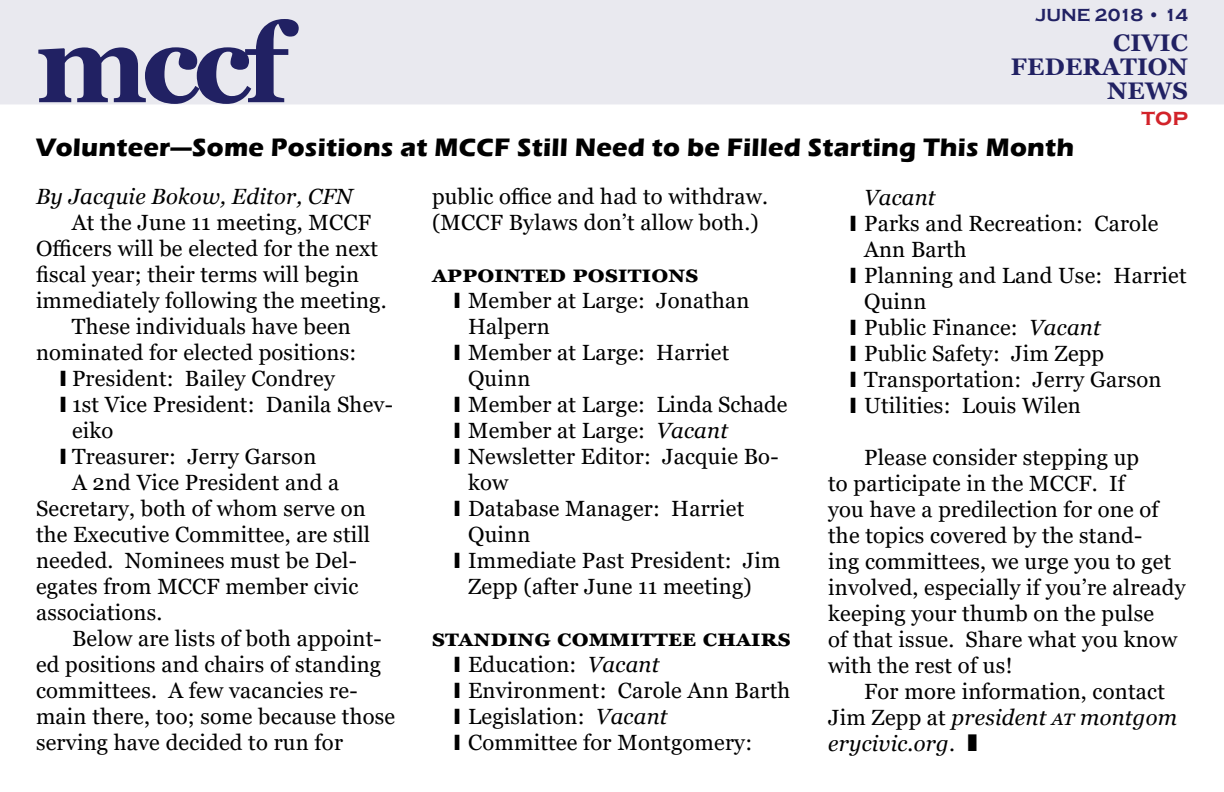
<style>
.page{position:relative;width:1224px;height:792px;background:#fff}
.page>*{position:absolute;margin:0;border:0;box-sizing:border-box;transform-origin:0 0}
.t1{font:700 110px "Georgia";color:#212163}
.t2{font:700 26px "Eras ITC";letter-spacing:.01em;color:#000}
.t3{font:700 24px "Georgia";color:#000}
.t4{font:700 24px/24px "Georgia";letter-spacing:.01em;color:#212163;text-align:right}
.t5{font:700 24px "Copperplate Gothic";color:#d2232a}
.t6{font:22px/26px "Georgia";letter-spacing:.01em;color:#000}
.t7{font:italic 22px "Georgia";letter-spacing:.01em;color:#000}
.t8{font:700 18px "Copperplate Gothic";color:#212163}
.s1{font-style:italic}
</style>
<div class="page">
<div style="left:0;top:0;width:1224px;height:104px;background:#e9e9ef"></div>
<h1 class="t1" style="left:36px;top:-7px;width:264px">MCCF</h1>
<p class="t8" style="left:1035px;top:5px;width:154px">JUNE 2018 • 14</p>
<p class="t4" style="left:1011px;top:30px;width:179px">CIVIC<br>FEDERATION<br>NEWS</p>
<p class="t5" style="left:1142px;top:104px;width:48px">TOP</p>
<p class="t2" style="left:36px;top:133px;width:1040px">Volunteer—Some Positions at MCCF Still Need to be Filled Starting This Month</p>
<p class="t7" style="left:36px;top:182px;width:318px">By Jacquie Bokow, Editor, CFN</p>
<p class="t6" style="left:72px;top:210px;width:301px">At the June 11 meeting, MCCF</p>
<p class="t6" style="left:36px;top:236px;width:344px">Officers will be elected for the next</p>
<p class="t6" style="left:36px;top:262px;width:325px">fiscal year; their terms will begin</p>
<p class="t6" style="left:36px;top:288px;width:352px">immediately following the meeting.</p>
<p class="t6" style="left:72px;top:314px;width:280px">These individuals have been</p>
<p class="t6" style="left:36px;top:340px;width:322px">nominated for elected positions:</p>
<p class="t6" style="left:72px;top:366px;width:264px">President: Bailey Condrey</p>
<p class="t6" style="left:72px;top:392px;width:322px">1st Vice President: Danila Shev-</p>
<p class="t6" style="left:72px;top:418px;width:43px">eiko</p>
<p class="t6" style="left:72px;top:444px;width:246px">Treasurer: Jerry Garson</p>
<p class="t6" style="left:72px;top:470px;width:269px">A 2nd Vice President and a</p>
<p class="t6" style="left:36px;top:496px;width:331px">Secretary, both of whom serve on</p>
<p class="t6" style="left:36px;top:522px;width:336px">the Executive Committee, are still</p>
<p class="t6" style="left:36px;top:548px;width:323px">needed. Nominees must be Del-</p>
<p class="t6" style="left:36px;top:574px;width:324px">egates from MCCF member civic</p>
<p class="t6" style="left:36px;top:600px;width:128px">associations.</p>
<p class="t6" style="left:72px;top:626px;width:311px">Below are lists of both appoint-</p>
<p class="t6" style="left:36px;top:652px;width:347px">ed positions and chairs of standing</p>
<p class="t6" style="left:36px;top:678px;width:323px">committees. A few vacancies re-</p>
<p class="t6" style="left:36px;top:704px;width:361px">main there, too; some because those</p>
<p class="t6" style="left:36px;top:730px;width:309px">serving have decided to run for</p>
<p class="t6" style="left:432px;top:184px;width:338px">public office and had to withdraw. (MCCF Bylaws don’t allow both.)</p>
<p class="t3" style="left:432px;top:258px;width:16px">APPOINTED</p>
<p class="t3" style="left:573px;top:258px;width:15px">POSITIONS</p>
<p class="t6" style="left:468px;top:288px;width:321px">Member at Large: Jonathan<br>Halpern<br>Member at Large: Harriet<br>Quinn<br>Member at Large: Linda Schade<br>Member at Large: <span class="s1">Vacant<br></span>Newsletter Editor: Jacquie Bo&shy;kow<br>Database Manager: Harriet<br>Quinn<br>Immediate Past President: Jim<br>Zepp (after June 11 meeting)</p>
<p class="t3" style="left:432px;top:622px;width:16px">STANDING</p>
<p class="t3" style="left:557px;top:622px;width:17px">COMMITTEE</p>
<p class="t3" style="left:703px;top:622px;width:16px">CHAIRS</p>
<p class="t6" style="left:468px;top:652px;width:324px">Education: <span class="s1">Vacant<br></span>Environment: Carole Ann Barth<br>Legislation: <span class="s1">Vacant<br></span>Committee for Montgomery:</p>
<p class="t7" style="left:864px;top:184px;width:73px">Vacant</p>
<p class="t6" style="left:864px;top:211px;width:324px">Parks and Recreation: Carole<br>Ann Barth<br>Planning and Land Use: Harriet<br>Quinn<br>Public Finance: <span class="s1">Vacant<br></span>Public Safety: Jim Zepp<br>Transportation: Jerry Garson<br>Utilities: Louis Wilen</p>
<p class="t6" style="left:828px;top:445px;width:359px;text-indent:36px">Please consider stepping up<br>to participate in the MCCF. If<br>you have a predilection for one of the topics covered by the stand-<br>ing committees, we urge you to get involved, especially if you’re already keeping your thumb on the pulse<br>of that issue. Share what you know with the rest of us!</p>
<p class="t6" style="left:828px;top:679px;width:350px;text-indent:36px">For more information, contact<br>Jim Zepp at <span class="s1">president at montgom erycivic.org</span>.</p>
</div>
